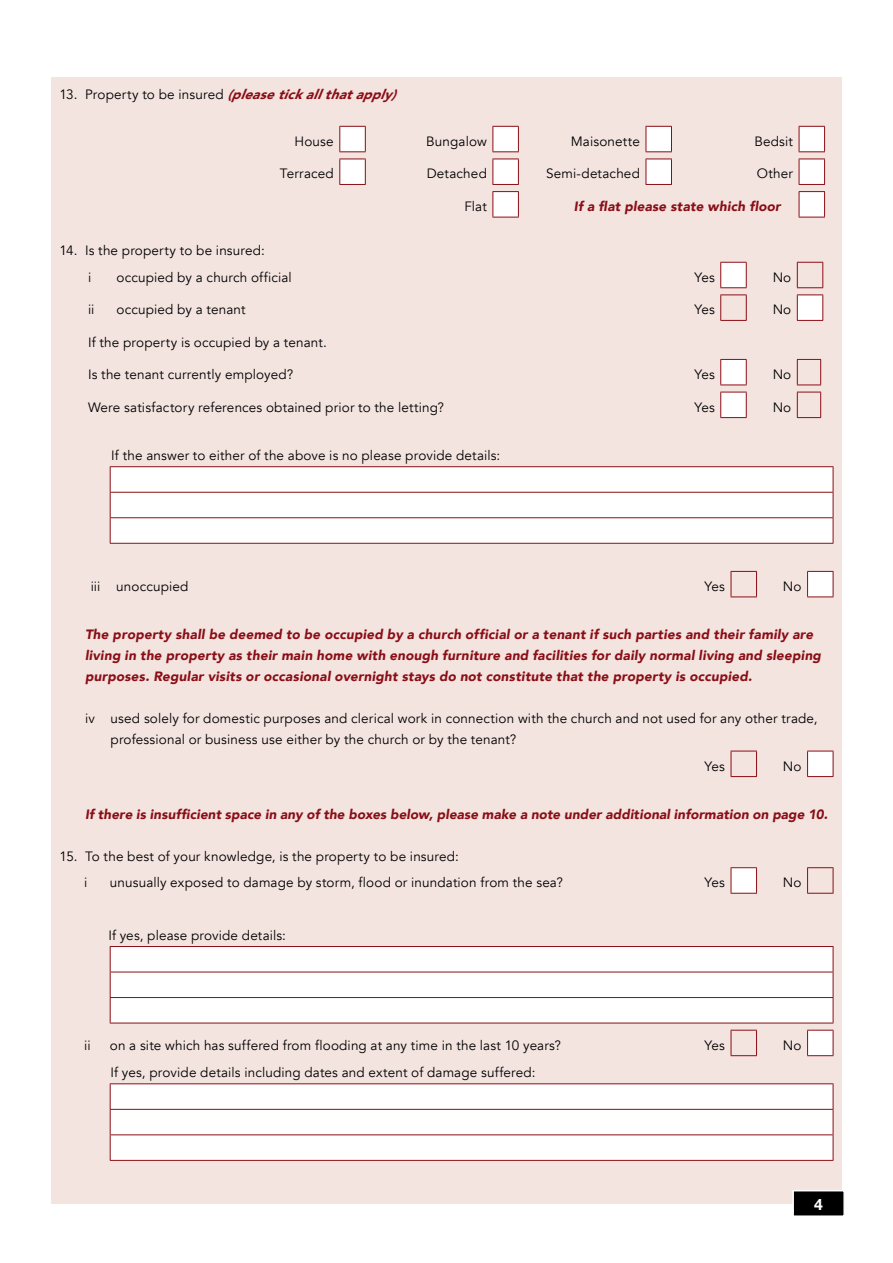
<style>
.page{position:relative;width:893px;height:1263px;background:#fff}
.page>*{position:absolute;margin:0;border:0;box-sizing:border-box;transform-origin:0 0}
.t1{font:700 15.75px "Helvetica Neue Welsh";color:#fff}
.t2{font:13.5px/26.2px "Avenir";letter-spacing:.01em;color:#000}
.t3{font:italic 900 13.5px/21px "Avenir";letter-spacing:.015em;color:#8a0e16}
.s1{font-weight:400;font-style:normal;color:#000}
</style>
<div class="page">
<div style="left:51px;top:77px;width:791px;height:1126px;background:#f4e4e0"></div>
<svg style="left:339px;top:126px;width:486px;height:26px"></svg>
<svg style="left:339px;top:159px;width:486px;height:26px"></svg>
<svg style="left:492px;top:191px;width:333px;height:27px"></svg>
<svg style="left:720px;top:262px;width:27px;height:26px"></svg>
<svg style="left:797px;top:262px;width:26px;height:26px"></svg>
<svg style="left:720px;top:294px;width:27px;height:27px"></svg>
<svg style="left:797px;top:294px;width:26px;height:27px"></svg>
<svg style="left:720px;top:359px;width:27px;height:27px"></svg>
<svg style="left:797px;top:359px;width:24px;height:27px"></svg>
<svg style="left:720px;top:392px;width:27px;height:26px"></svg>
<svg style="left:797px;top:392px;width:24px;height:26px"></svg>
<div style="left:111px;top:467px;width:722px;height:76px;background:#fff"></div>
<svg style="left:110px;top:467px;width:1px;height:76px"></svg>
<hr style="left:110px;top:466px;width:723px;height:1px;background:#8a0e16">
<svg style="left:833px;top:467px;width:1px;height:76px"></svg>
<hr style="left:110px;top:492px;width:723px;height:1px;background:#8a0e16">
<hr style="left:110px;top:517px;width:723px;height:1px;background:#8a0e16">
<hr style="left:110px;top:543px;width:723px;height:1px;background:#8a0e16">
<svg style="left:731px;top:571px;width:26px;height:26px"></svg>
<svg style="left:807px;top:571px;width:27px;height:26px"></svg>
<svg style="left:731px;top:751px;width:26px;height:26px"></svg>
<svg style="left:807px;top:751px;width:27px;height:26px"></svg>
<svg style="left:731px;top:867px;width:26px;height:27px"></svg>
<svg style="left:807px;top:867px;width:27px;height:27px"></svg>
<div style="left:111px;top:947px;width:722px;height:76px;background:#fff"></div>
<svg style="left:110px;top:947px;width:1px;height:76px"></svg>
<hr style="left:110px;top:946px;width:723px;height:1px;background:#8a0e16">
<svg style="left:833px;top:947px;width:1px;height:76px"></svg>
<hr style="left:110px;top:972px;width:723px;height:1px;background:#8a0e16">
<hr style="left:110px;top:997px;width:723px;height:1px;background:#8a0e16">
<hr style="left:110px;top:1023px;width:723px;height:1px;background:#8a0e16">
<svg style="left:731px;top:1030px;width:26px;height:26px"></svg>
<svg style="left:807px;top:1030px;width:27px;height:26px"></svg>
<div style="left:111px;top:1084px;width:722px;height:76px;background:#fff"></div>
<svg style="left:110px;top:1084px;width:1px;height:76px"></svg>
<hr style="left:110px;top:1083px;width:723px;height:1px;background:#8a0e16">
<svg style="left:833px;top:1084px;width:1px;height:76px"></svg>
<hr style="left:110px;top:1109px;width:723px;height:1px;background:#8a0e16">
<hr style="left:110px;top:1134px;width:723px;height:1px;background:#8a0e16">
<hr style="left:110px;top:1160px;width:723px;height:1px;background:#8a0e16">
<div style="left:793px;top:1191px;width:51px;height:25px;background:#000"></div>
<div style="left:792px;top:1190px;width:53px;height:27px;border:2px solid #fff"></div>
<p class="t3" style="left:60px;top:83px;width:343px"><span class="s1">1 3 . P r o p e r t y t o b e i n s u r e d</span> (pleasetickallthatapply)</p>
<p class="t2" style="left:295px;top:128px;width:41px">House</p>
<p class="t2" style="left:426px;top:128px;width:62px">Bungalow</p>
<p class="t2" style="left:571px;top:128px;width:71px">Maisonette</p>
<p class="t2" style="left:754px;top:128px;width:40px">Bedsit</p>
<p class="t2" style="left:280px;top:161px;width:55px">Terraced</p>
<p class="t2" style="left:427px;top:161px;width:62px">Detached</p>
<p class="t2" style="left:546px;top:161px;width:95px">Semi-detached</p>
<p class="t2" style="left:757px;top:161px;width:38px">Other</p>
<p class="t2" style="left:464px;top:194px;width:24px">Flat</p>
<p class="t3" style="left:574px;top:196px;width:208px">If a flat please state which floor</p>
<p class="t2" style="left:88px;top:238px;width:178px;text-indent:-29px">14. Is the property to be insured: i</p>
<p class="t2" style="left:117px;top:264px;width:177px">occupied by a church official</p>
<p class="t2" style="left:694px;top:264px;width:22px">Yes</p>
<p class="t2" style="left:773px;top:264px;width:20px">No</p>
<p class="t2" style="left:88px;top:297px;width:8px">ii</p>
<p class="t2" style="left:117px;top:297px;width:131px">occupied by a tenant</p>
<p class="t2" style="left:694px;top:297px;width:22px">Yes</p>
<p class="t2" style="left:773px;top:297px;width:20px">No</p>
<p class="t2" style="left:88px;top:329px;width:240px">If the property is occupied by a tenant.</p>
<p class="t2" style="left:88px;top:361px;width:207px">Is the tenant currently employed?</p>
<p class="t2" style="left:694px;top:361px;width:22px">Yes</p>
<p class="t2" style="left:773px;top:361px;width:20px">No</p>
<p class="t2" style="left:88px;top:394px;width:358px">Were satisfactory references obtained prior to the letting?</p>
<p class="t2" style="left:694px;top:394px;width:22px">Yes</p>
<p class="t2" style="left:773px;top:394px;width:20px">No</p>
<p class="t2" style="left:111px;top:442px;width:390px">If the answer to either of the above is no please provide details:</p>
<p class="t2" style="left:91px;top:573px;width:99px">iii unoccupied</p>
<p class="t2" style="left:705px;top:573px;width:22px">Yes</p>
<p class="t2" style="left:783px;top:573px;width:20px">No</p>
<p class="t3" style="left:85px;top:624px;width:738px">The property shall be deemed to be occupied by a church official or a tenant if such parties and their family are living in the property as their main home with enough furniture and facilities for daily normal living and sleeping purposes. Regular visits or occasional overnight stays do not constitute that the property is occupied.</p>
<p class="t2" style="left:111px;top:708px;width:708px;line-height:21px;text-indent:-26px">iv used solely for domestic purposes and clerical work in connection with the church and not used for any other trade, professional or business use either by the church or by the tenant?</p>
<p class="t2" style="left:705px;top:753px;width:22px">Yes</p>
<p class="t2" style="left:783px;top:753px;width:20px">No</p>
<p class="t3" style="left:85px;top:804px;width:744px">If there is insufficient space in any of the boxes below, please make a note under additional information on page 10.</p>
<p class="t2" style="left:84px;top:843px;width:376px;text-indent:-25px">15. To the best of your knowledge, is the property to be insured: i</p>
<p class="t2" style="left:110px;top:870px;width:455px">unusually exposed to damage by storm, flood or inundation from the sea?</p>
<p class="t2" style="left:705px;top:870px;width:22px">Yes</p>
<p class="t2" style="left:783px;top:870px;width:20px">No</p>
<p class="t2" style="left:108px;top:922px;width:179px">If yes, please provide details:</p>
<p class="t2" style="left:84px;top:1032px;width:8px">ii</p>
<p class="t2" style="left:110px;top:1032px;width:453px">on a site which has suffered from flooding at any time in the last 10 years?</p>
<p class="t2" style="left:705px;top:1032px;width:22px">Yes</p>
<p class="t2" style="left:783px;top:1032px;width:20px">No</p>
<p class="t2" style="left:111px;top:1059px;width:426px">If yes, provide details including dates and extent of damage suffered:</p>
<p class="t1" style="left:814px;top:1194px;width:10px">4</p>
</div>
